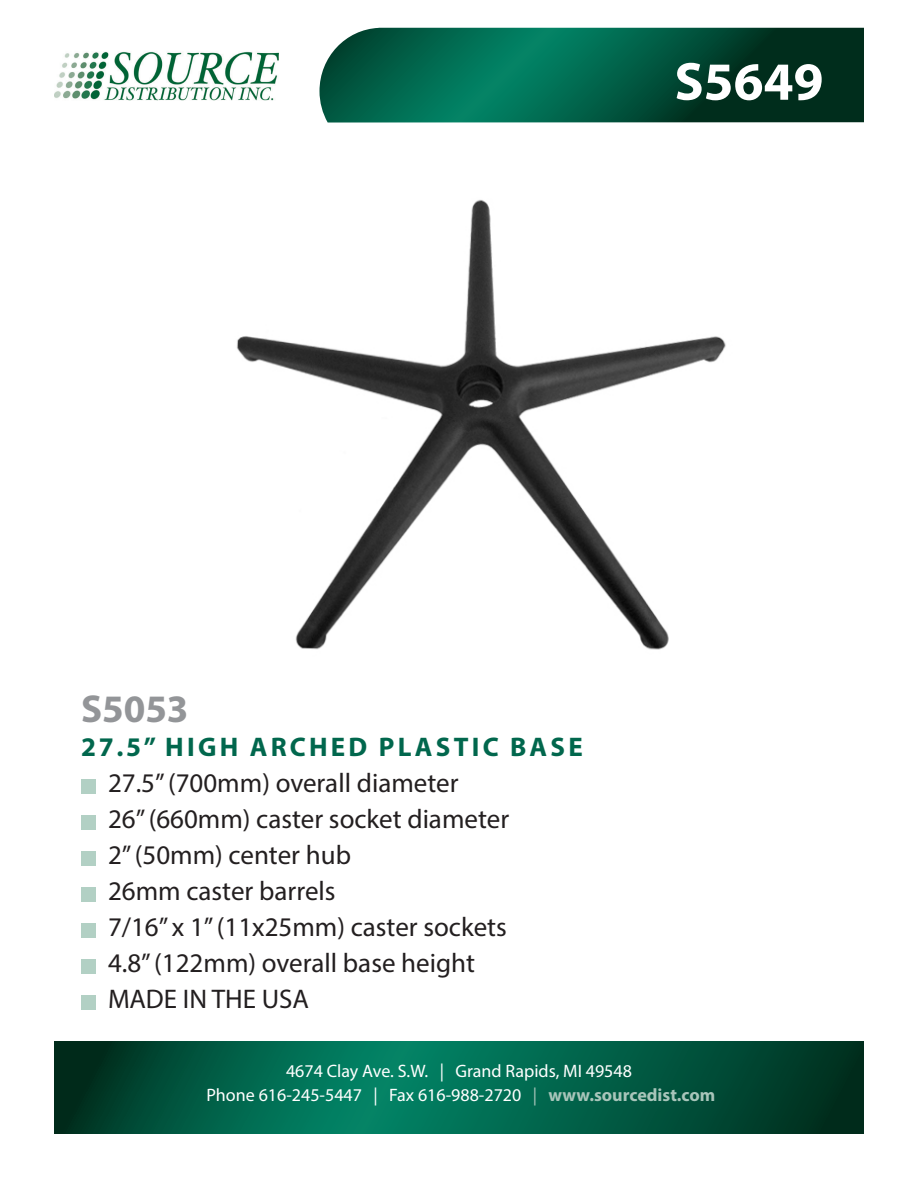
<style>
.page{position:relative;width:918px;height:1188px;background:#fff}
.page>*{position:absolute;margin:0;border:0;box-sizing:border-box;transform-origin:0 0}
.t1{font:700 54px "Myriad Pro";color:#fff}
.t2{font:700 39px "Myriad Pro";color:#939598}
.t3{font:27px "Myriad Pro";color:#231f20}
.t4{font:700 27px "Myriad Pro";letter-spacing:.12em;color:#01674d}
.t5{font:18px "Myriad Pro";color:#fff}
.s1{color:#a8c5ba}
.s2{font-weight:700;color:#a8c5ba}
</style>
<div class="page">
<svg style="left:54px;top:1041px;width:810px;height:93px;background:#005a42"></svg>
<svg style="left:320px;top:28px;width:544px;height:95px;background:#075943"></svg>
<img style="left:54px;top:51px;width:225px;height:50px">
<div style="left:81px;top:779px;width:14px;height:15px;background:#b2d0c4"></div>
<div style="left:81px;top:815px;width:14px;height:15px;background:#b2d0c4"></div>
<div style="left:81px;top:851px;width:14px;height:15px;background:#b2d0c4"></div>
<div style="left:81px;top:887px;width:14px;height:15px;background:#b2d0c4"></div>
<div style="left:81px;top:923px;width:14px;height:15px;background:#b2d0c4"></div>
<div style="left:81px;top:959px;width:14px;height:15px;background:#b2d0c4"></div>
<div style="left:81px;top:995px;width:14px;height:15px;background:#b2d0c4"></div>
<img style="left:236px;top:199px;width:490px;height:451px">
<p class="t1" style="left:674px;top:46px;width:151px">S5649</p>
<p class="t2" style="left:81px;top:683px;width:109px">S5053</p>
<p class="t4" style="left:81px;top:729px;width:503px">27.5” HIGH ARCHED PLASTIC BASE</p>
<p class="t3" style="left:108px;top:766px;width:352px">27.5” (700mm) overall diameter</p>
<p class="t3" style="left:108px;top:802px;width:403px">26” (660mm) caster socket diameter</p>
<p class="t3" style="left:108px;top:838px;width:245px">2” (50mm) center hub</p>
<p class="t3" style="left:108px;top:874px;width:229px">26mm caster barrels</p>
<p class="t3" style="left:108px;top:910px;width:400px">7/16” x 1” (11x25mm) caster sockets</p>
<p class="t3" style="left:108px;top:946px;width:369px">4.8” (122mm) overall base height</p>
<p class="t3" style="left:108px;top:982px;width:203px">MADE IN THE USA</p>
<p class="t5" style="left:286px;top:1060px;width:347px">4674 Clay Ave. S.W. | Grand Rapids, MI 49548</p>
<p class="t5" style="left:206px;top:1084px;width:510px">Phone 616-245-5447 | Fax 616-988-2720 <span class="s1">|</span> <span class="s2">www.sourcedist.com</span></p>
</div>
